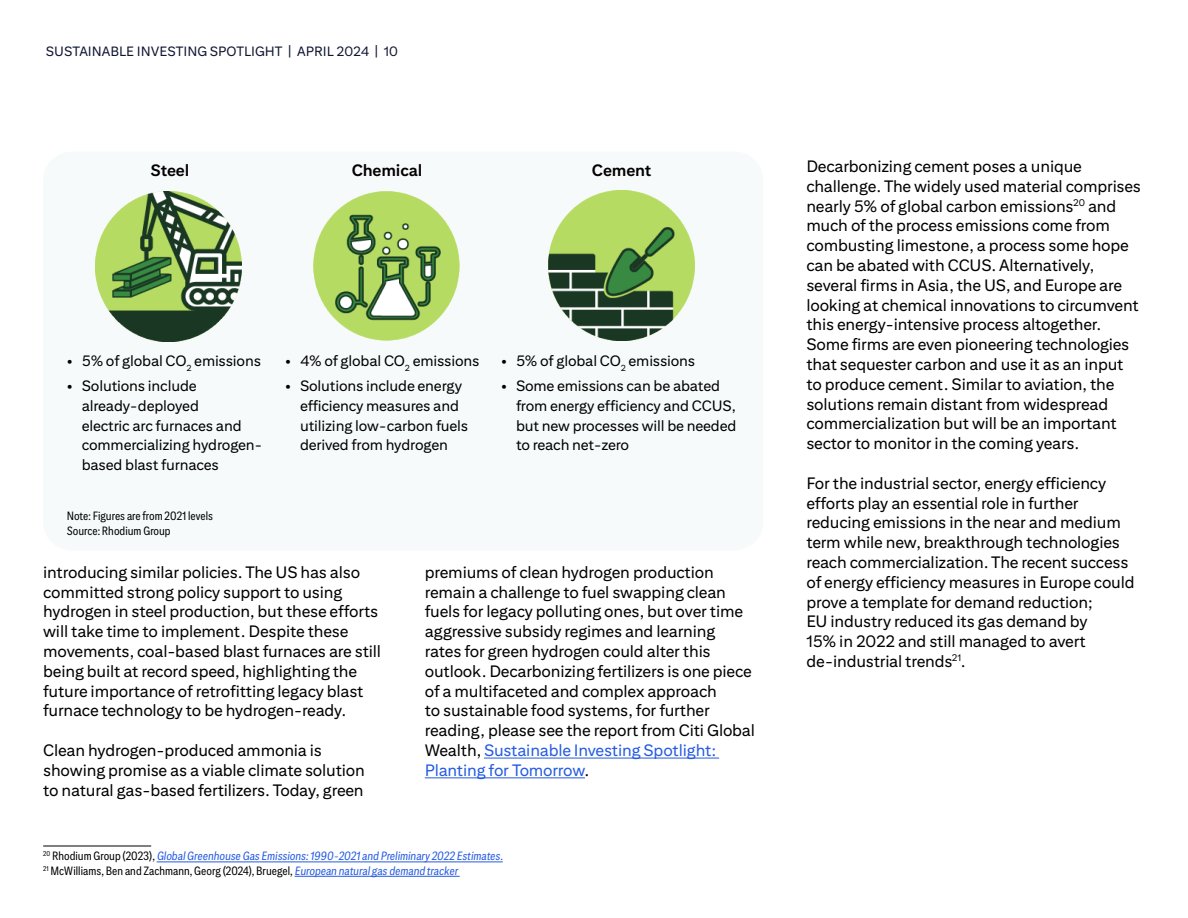
<style>
.page{position:relative;width:1188px;height:918px;background:#fff}
.page>*{position:absolute;margin:0;border:0;box-sizing:border-box;transform-origin:0 0}
.body_text{font:16.5px/19.8px "Citi Sans Text";letter-spacing:-.01em;color:#000}
.body_text-2{font:700 16.5px "Citi Sans Text";letter-spacing:-.01em;color:#000}
.t1{font:15px/19.8px "Citi Sans Text";letter-spacing:-.01em;color:#000}
.t2{font:13.5px "Citi Sans Text";color:#0f1632}
.footnote{font:condensed 12px "Citi Sans";color:#000}
.footnote-2{font:italic condensed 12px "Citi Sans";color:#255be3}
.t3{font:condensed 7.05px "Citi Sans";color:#000}
.s1{color:#255be3}
.s2{font-style:normal;color:#000}
.s3{font-style:italic;color:#255be3}
</style>
<div class="page">
<div style="left:43px;top:151px;width:720px;height:400px;background:#f7fafa;border-radius:29px"></div>
<hr style="left:43px;top:846px;width:108px;height:1px;background:#000">
<hr style="left:157px;top:862px;width:346px;height:1px;background:#255be3">
<hr style="left:295px;top:876px;width:165px;height:1px;background:#255be3">
<hr style="left:484px;top:758px;width:235px;height:1px;background:#255be3">
<hr style="left:425px;top:777px;width:160px;height:1px;background:#255be3">
<img style="left:96px;top:191px;width:146px;height:150px">
<img style="left:313px;top:191px;width:147px;height:150px">
<img style="left:548px;top:191px;width:147px;height:150px">
<p class="t2" style="left:46px;top:43px;width:354px">SUSTAINABLE INVESTING SPOTLIGHT | APRIL 2024 | 10</p>
<p class="body_text-2" style="left:150px;top:160px;width:40px">Steel</p>
<p class="body_text-2" style="left:352px;top:160px;width:72px">Chemical</p>
<p class="body_text-2" style="left:592px;top:160px;width:61px">Cement</p>
<p class="t1" style="left:67px;top:351px;width:196px">• 5% of global CO<sub>2</sub> emissions</p>
<p class="t1" style="left:82px;top:376px;width:182px;text-indent:-15px">• Solutions include already-deployed<br>electric arc furnaces and commercializing hydrogen&shy;based blast furnaces</p>
<p class="footnote" style="left:67px;top:509px;width:148px">Note: Figures are from 2021 levels</p>
<p class="footnote" style="left:67px;top:523px;width:105px">Source: Rhodium Group</p>
<p class="t1" style="left:285px;top:351px;width:196px">• 4% of global CO<sub>2</sub> emissions</p>
<p class="t1" style="left:300px;top:376px;width:170px;text-indent:-15px">• Solutions include energy efficiency measures and utilizing low-carbon fuels derived from hydrogen</p>
<p class="t1" style="left:501px;top:351px;width:196px">• 5% of global CO<sub>2</sub> emissions</p>
<p class="t1" style="left:516px;top:376px;width:222px;text-indent:-15px">• Some emissions can be abated from energy efficiency and CCUS, but new processes will be needed to reach net-zero</p>
<p class="body_text" style="left:43px;top:562px;width:339px">introducing similar policies. The US has also committed strong policy support to using hydrogen in steel production, but these efforts will take time to implement. Despite these movements, coal-based blast furnaces are still being built at record speed, highlighting the future importance of retrofitting legacy blast furnace technology to be hydrogen-ready.</p>
<p class="body_text" style="left:43px;top:740px;width:323px">Clean hydrogen-produced ammonia is showing promise as a viable climate solution to natural gas-based fertilizers. Today, green</p>
<p class="body_text" style="left:425px;top:562px;width:332px">premiums of clean hydrogen production remain a challenge to fuel swapping clean fuels for legacy polluting ones, but over time aggressive subsidy regimes and learning rates for green hydrogen could alter this outlook. Decarbonizing fertilizers is one piece of a multifaceted and complex approach<br>to sustainable food systems, for further reading, please see the report from Citi Global Wealth, <span class="s1">Sustainable Investing Spotlight:<br>Planting for Tomorrow</span>.</p>
<p class="t3" style="left:43px;top:850px;width:9px">20</p>
<p class="footnote-2" style="left:52px;top:849px;width:452px"><span class="s2">Rhodium Group (2023),</span>Global Greenhouse Gas Emissions: 1990-2021 and Preliminary 2022 Estimates.</p>
<p class="footnote" style="left:43px;top:864px;width:416px"><sup>21</sup> McWilliams, Ben and Zachmann, Georg (2024), Bruegel,<span class="s3">European natural gas demand tracker</span></p>
<p class="body_text" style="left:806px;top:156px;width:336px">Decarbonizing cement poses a unique challenge. The widely used material comprises nearly 5% of global carbon emissions<sup>20</sup> and much of the process emissions come from combusting limestone, a process some hope can be abated with CCUS. Alternatively, several firms in Asia, the US, and Europe are looking at chemical innovations to circumvent this energy-intensive process altogether.<br>Some firms are even pioneering technologies that sequester carbon and use it as an input to produce cement. Similar to aviation, the solutions remain distant from widespread commercialization but will be an important sector to monitor in the coming years.</p>
<p class="body_text" style="left:806px;top:473px;width:330px">For the industrial sector, energy efficiency efforts play an essential role in further reducing emissions in the near and medium term while new, breakthrough technologies reach commercialization. The recent success of energy efficiency measures in Europe could prove a template for demand reduction;<br>EU industry reduced its gas demand by<br>15% in 2022 and still managed to avert de-industrial trends<sup>21</sup>.</p>
</div>
